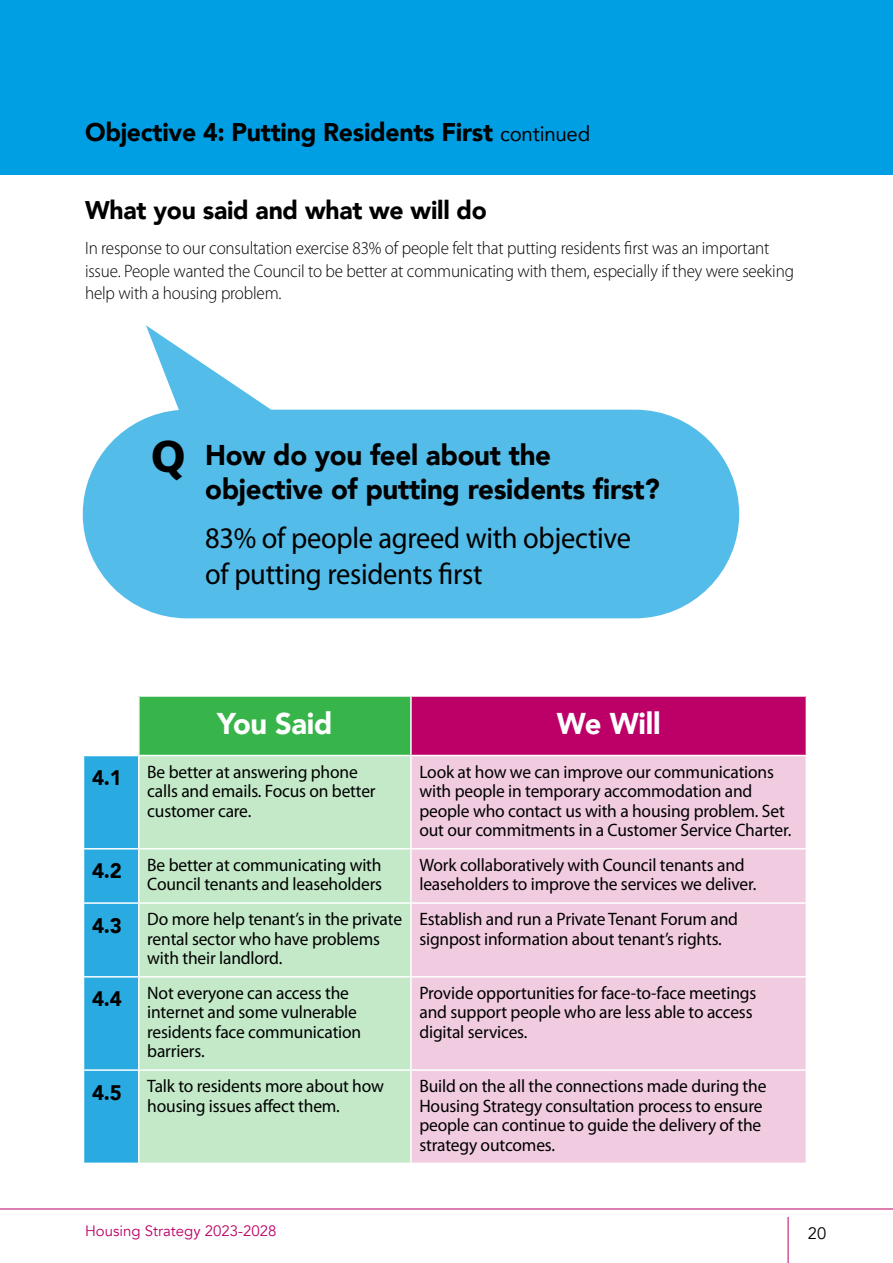
<style>
.page{position:relative;width:893px;height:1263px;background:#fff}
.page>*{position:absolute;margin:0;border:0;box-sizing:border-box;transform-origin:0 0}
.t1{font:900 43.5px "Muli";color:#000}
.body_12_light{font:30px/36px "Myriad Pro";letter-spacing:-.01em;color:#000;scale:.95 1}
.sub_head3{font:900 30px "Avenir";letter-spacing:-.01em;color:#fff}
.sub_head2{font:900 28.5px/34.2px "Avenir";letter-spacing:-.01em;color:#000}
.sub_head1{font:900 25.5px "Avenir";letter-spacing:-.01em;color:#000}
.sub_head2-2{font:900 25.5px "Avenir";letter-spacing:-.01em;color:#000}
.sub_head3-2{font:900 21px "Avenir";color:#000}
.table_text2{font:18px/19.5px "Myriad Pro";letter-spacing:-.01em;color:#000}
.table_text1{font:18px/19.5px "Myriad Pro";letter-spacing:-.01em;color:#000}
.body_12_light-2{font:300 18px/22.5px "Myriad Pro";letter-spacing:-.01em;color:#000;scale:.95 1}
.t2{font:16.5px "Avenir";color:#000}
.t3{font:15px "Avenir";color:#bc0068}
.s1{font-weight:400;font-size:21px}
</style>
<div class="page">
<hr style="left:788px;top:1217px;width:1px;height:46px;background:#bc0068">
<hr style="left:0;top:1208px;width:893px;height:1px;background:#bc0068">
<div style="left:0;top:0;width:893px;height:174px;background:#009fe3"></div>
<div style="left:83px;top:410px;width:656px;height:208px;background:#54bce8;border-radius:103px"></div>
<div style="left:139px;top:696px;width:272px;height:59px;background:#38b54a"></div>
<div style="left:411px;top:696px;width:395px;height:59px;background:#bc0068"></div>
<div style="left:84px;top:756px;width:54px;height:406px;background:#29abe2"></div>
<div style="left:140px;top:756px;width:270px;height:406px;background:#c3e9c9"></div>
<div style="left:412px;top:756px;width:394px;height:406px;background:#f1cce1"></div>
<hr style="left:139px;top:695px;width:272px;height:2px;background:#fff">
<hr style="left:138px;top:697px;width:2px;height:58px;background:#fff">
<hr style="left:411px;top:695px;width:396px;height:2px;background:#fff">
<hr style="left:410px;top:697px;width:2px;height:58px;background:#fff">
<hr style="left:83px;top:848px;width:56px;height:1px;background:#fff">
<hr style="left:139px;top:848px;width:272px;height:1px;background:#fff">
<hr style="left:411px;top:848px;width:396px;height:1px;background:#fff">
<hr style="left:83px;top:902px;width:56px;height:2px;background:#fff">
<hr style="left:139px;top:902px;width:272px;height:2px;background:#fff">
<hr style="left:411px;top:902px;width:396px;height:2px;background:#fff">
<hr style="left:83px;top:976px;width:56px;height:1px;background:#fff">
<hr style="left:139px;top:976px;width:272px;height:1px;background:#fff">
<hr style="left:411px;top:976px;width:396px;height:1px;background:#fff">
<hr style="left:83px;top:1069px;width:56px;height:2px;background:#fff">
<hr style="left:139px;top:1069px;width:272px;height:2px;background:#fff">
<hr style="left:411px;top:1069px;width:396px;height:2px;background:#fff">
<h1 class="sub_head1" style="left:85px;top:111px;width:507px">Objective 4: Putting Residents First <span class="s1">continued</span></h1>
<h2 class="sub_head2-2" style="left:85px;top:188px;width:403px">What you said and what we will do</h2>
<p class="body_12_light-2" style="left:85px;top:237px;width:748px">In response to our consultation exercise 83% of people felt that putting residents first was an important issue. People wanted the Council to be better at communicating with them, especially if they were seeking help with a housing problem.</p>
<p class="t1" style="left:151px;top:424px;width:37px">Q</p>
<h2 class="sub_head2" style="left:205px;top:437px;width:456px">How do you feel about the objective of putting residents first?</h2>
<p class="body_12_light" style="left:205px;top:520px;width:450px">83% of people agreed with objective of putting residents first</p>
<h3 class="sub_head3" style="left:217px;top:698px;width:117px">You Said</h3>
<h3 class="sub_head3" style="left:557px;top:698px;width:105px">We Will</h3>
<h3 class="sub_head3-2" style="left:92px;top:760px;width:31px">4.1</h3>
<p class="table_text1" style="left:147px;top:761px;width:230px">Be better at answering phone calls and emails. Focus on better customer care.</p>
<p class="table_text2" style="left:419px;top:761px;width:373px">Look at how we can improve our communications with people in temporary accommodation and people who contact us with a housing problem. Set out our commitments in a Customer Service Charter.</p>
<h3 class="sub_head3-2" style="left:92px;top:853px;width:31px">4.2</h3>
<p class="table_text1" style="left:147px;top:855px;width:236px">Be better at communicating with<br>Council tenants and leaseholders</p>
<p class="table_text2" style="left:419px;top:855px;width:338px">Work collaboratively with Council tenants and leaseholders to improve the services we deliver.</p>
<h3 class="sub_head3-2" style="left:92px;top:907px;width:31px">4.3</h3>
<p class="table_text1" style="left:147px;top:909px;width:256px">Do more help tenant’s in the private rental sector who have problems with their landlord.</p>
<p class="table_text2" style="left:419px;top:909px;width:320px">Establish and run a Private Tenant Forum and signpost information about tenant’s rights.</p>
<h3 class="sub_head3-2" style="left:92px;top:981px;width:31px">4.4</h3>
<p class="table_text1" style="left:147px;top:983px;width:215px">Not everyone can access the internet and some vulnerable residents face communication barriers.</p>
<p class="table_text2" style="left:419px;top:983px;width:338px">Provide opportunities for face-to-face meetings and support people who are less able to access digital services.</p>
<h3 class="sub_head3-2" style="left:92px;top:1074px;width:31px">4.5</h3>
<p class="table_text1" style="left:147px;top:1076px;width:238px">Talk to residents more about how housing issues affect them.</p>
<p class="table_text2" style="left:419px;top:1076px;width:349px">Build on the all the connections made during the Housing Strategy consultation process to ensure people can continue to guide the delivery of the strategy outcomes.</p>
<p class="t3" style="left:85px;top:1222px;width:193px">Housing Strategy 2023-2028</p>
<p class="t2" style="left:808px;top:1223px;width:20px">20</p>
</div>
